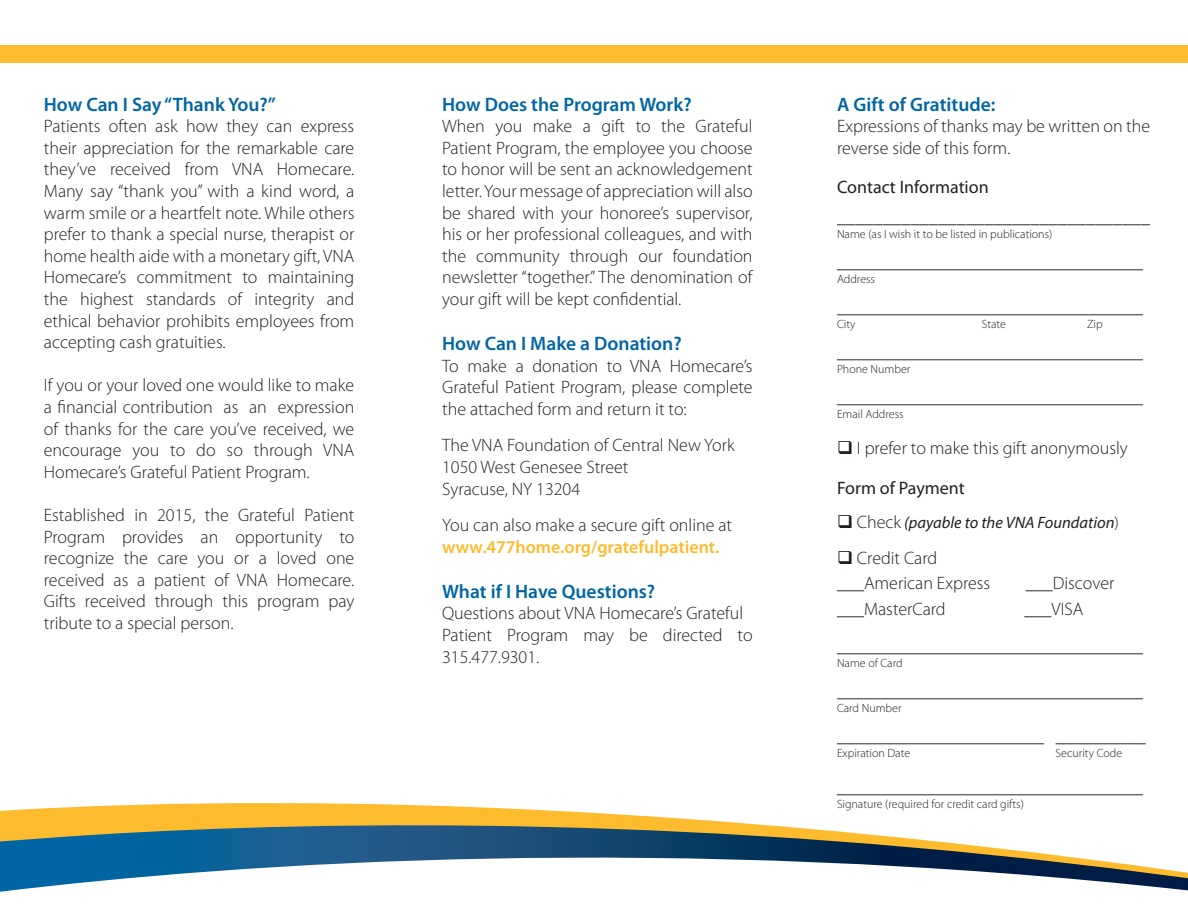
<style>
.page{position:relative;width:1188px;height:918px;background:#fff}
.page>*{position:absolute;margin:0;border:0;box-sizing:border-box;transform-origin:0 0}
.t1{font:600 19.5px "Myriad Pro";color:#0065a4}
.t2{font:300 18px/21.6px "Myriad Pro";color:#231f20;text-align:justify}
.t3{font:600 18px "Myriad Pro";color:#fdbb2e}
.t4{font:18px "Myriad Pro";color:#231f20}
.t5{font:italic 16.5px "Myriad Pro";color:#231f20}
.t6{font:300 12px "Myriad Pro";color:#231f20}
.s1{font-weight:300;font-style:normal;font-size:18px}
.s2{font-weight:300;font-style:normal}
</style>
<div class="page">
<svg style="left:0;top:803px;width:1188px;height:89px"></svg>
<div style="left:0;top:45px;width:1188px;height:18px;background:#fdbb2e"></div>
<p class="t1" style="left:44px;top:92px;width:234px">How Can I Say “Thank You?”</p>
<p class="t2" style="left:44px;top:116px;width:312px">Patients often ask how they can express their appreciation for the remarkable care they’ve received from VNA Homecare.<br>Many say “thank you” with a kind word, a warm smile or a heartfelt note. While others prefer to thank a special nurse, therapist or home health aide with a monetary gift, VNA</p>
<p class="t2" style="left:44px;top:267px;width:312px">Homecare’s commitment to maintaining the highest standards of integrity and ethical behavior prohibits employees from accepting cash gratuities.</p>
<p class="t2" style="left:44px;top:375px;width:312px">If you or your loved one would like to make a financial contribution as an expression of thanks for the care you’ve received, we encourage you to do so through VNA Homecare’s Grateful Patient Program.</p>
<p class="t2" style="left:44px;top:505px;width:312px">Established in 2015, the Grateful Patient Program provides an opportunity to recognize the care you or a loved one received as a patient of VNA Homecare.<br>Gifts received through this program pay tribute to a special person.</p>
<p class="t1" style="left:442px;top:92px;width:251px">How Does the Program Work?</p>
<p class="t2" style="left:442px;top:116px;width:312px">When you make a gift to the Grateful Patient Program, the employee you choose to honor will be sent an acknowledgement letter. Your message of appreciation will also be shared with your honoree’s supervisor, his or her professional colleagues, and with the community through our foundation newsletter “together.” The denomination of your gift will be kept confidential.</p>
<p class="t1" style="left:442px;top:331px;width:241px">How Can I Make a Donation?</p>
<p class="t2" style="left:442px;top:355px;width:312px">To make a donation to VNA Homecare’s Grateful Patient Program, please complete the attached form and return it to:</p>
<p class="t2" style="left:442px;top:435px;width:294px">The VNA Foundation of Central New York</p>
<p class="t2" style="left:442px;top:457px;width:188px">1050 West Genesee Street</p>
<p class="t2" style="left:442px;top:478px;width:140px">Syracuse, NY 13204</p>
<p class="t2" style="left:442px;top:515px;width:292px">You can also make a secure gift online at</p>
<p class="t3" style="left:442px;top:535px;width:279px">www.477home.org/gratefulpatient.</p>
<p class="t1" style="left:442px;top:579px;width:215px">What if I Have Questions?</p>
<p class="t2" style="left:442px;top:603px;width:303px">Questions about VNA Homecare’s Grateful</p>
<p class="t2" style="left:442px;top:625px;width:312px">Patient Program may be directed to<br>315.477.9301.</p>
<p class="t1" style="left:837px;top:92px;width:160px">A Gift of Gratitude:</p>
<p class="t2" style="left:837px;top:116px;width:315px">Expressions of thanks may be written on the reverse side of this form.</p>
<p class="t4" style="left:837px;top:176px;width:153px">Contact Information</p>
<p class="t2" style="left:837px;top:207px;width:315px">__________________________________</p>
<p class="t6" style="left:837px;top:228px;width:217px">Name (as I wish it to be listed in publications)</p>
<p class="t2" style="left:837px;top:252px;width:307px">__________________________________</p>
<p class="t6" style="left:837px;top:273px;width:40px">Address</p>
<p class="t2" style="left:837px;top:297px;width:307px">__________________________________</p>
<p class="t6" style="left:837px;top:318px;width:20px">City</p>
<p class="t6" style="left:982px;top:318px;width:26px">State</p>
<p class="t6" style="left:1087px;top:318px;width:17px">Zip</p>
<p class="t2" style="left:837px;top:342px;width:307px">__________________________________</p>
<p class="t6" style="left:837px;top:363px;width:75px">Phone Number</p>
<p class="t2" style="left:837px;top:387px;width:307px">__________________________________</p>
<p class="t6" style="left:837px;top:407px;width:68px">Email Address</p>
<p class="t2" style="left:837px;top:438px;width:292px">❑ I prefer to make this gift anonymously</p>
<p class="t4" style="left:837px;top:477px;width:129px">Form of Payment</p>
<p class="t5" style="left:837px;top:512px;width:283px">❑ <span class="s1">Check</span> (payable to the VNA Foundation<span class="s2">)</span></p>
<p class="t2" style="left:837px;top:548px;width:102px">❑ Credit Card</p>
<p class="t2" style="left:837px;top:572px;width:155px">___American Express</p>
<p class="t2" style="left:1026px;top:572px;width:90px">___Discover</p>
<p class="t2" style="left:837px;top:598px;width:110px">___MasterCard</p>
<p class="t2" style="left:1025px;top:598px;width:60px">___VISA</p>
<p class="t2" style="left:837px;top:635px;width:307px">__________________________________</p>
<p class="t6" style="left:837px;top:656px;width:67px">Name of Card</p>
<p class="t2" style="left:837px;top:680px;width:307px">__________________________________</p>
<p class="t6" style="left:837px;top:701px;width:66px">Card Number</p>
<p class="t2" style="left:837px;top:725px;width:310px">_______________________ __________</p>
<p class="t6" style="left:837px;top:746px;width:75px">Expiration Date</p>
<p class="t6" style="left:1056px;top:746px;width:68px">Security Code</p>
<p class="t2" style="left:837px;top:777px;width:307px">__________________________________</p>
<p class="t6" style="left:837px;top:797px;width:188px">Signature (required for credit card gifts)</p>
</div>
